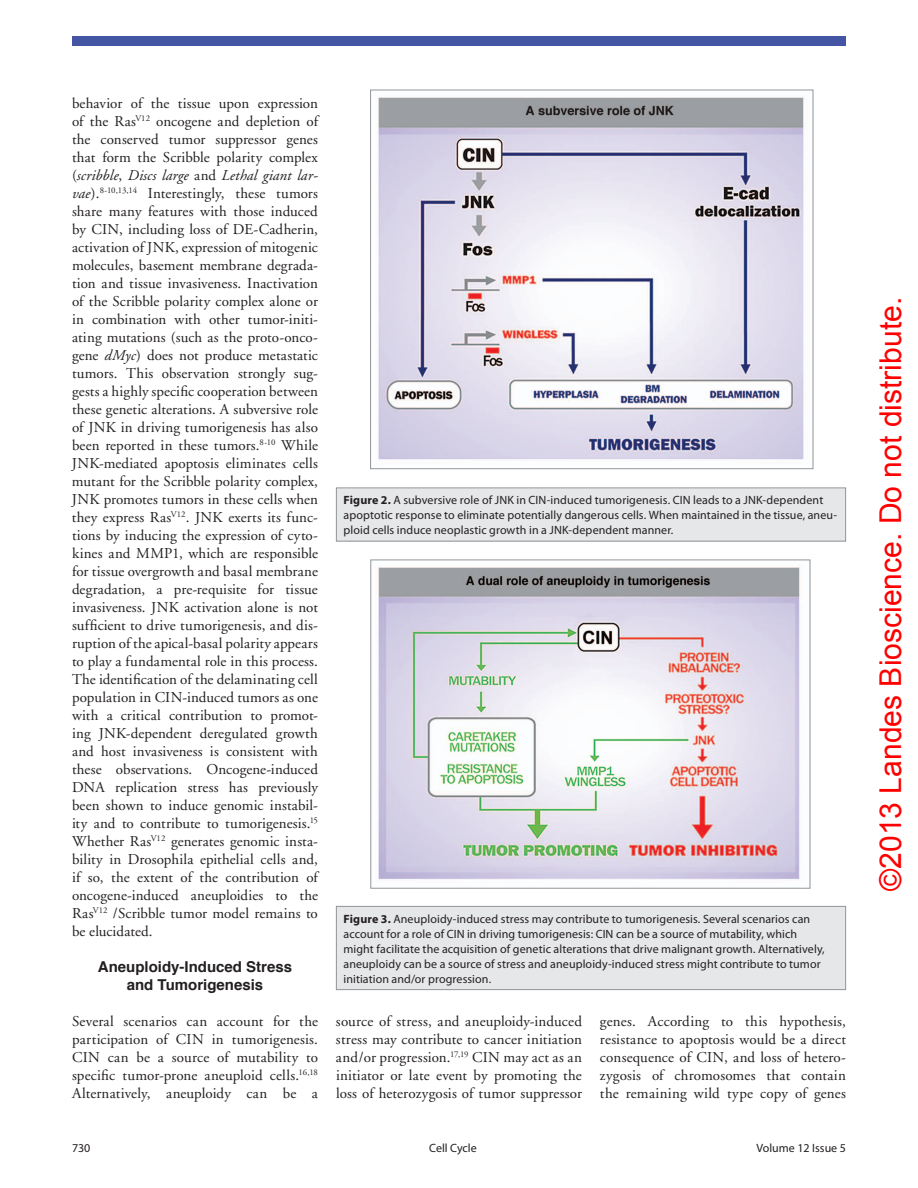
<style>
.page{position:relative;width:918px;height:1188px;background:#fff}
.page>*{position:absolute;margin:0;border:0;box-sizing:border-box;transform-origin:0 0}
.t1{font:30.15px "Arial";color:#f00}
.t2{font:15px/18px "Adobe Garamond";letter-spacing:.005em;color:#231f20;text-align:justify}
.t3{font:700 15px/18px "Helvetica";color:#231f20;text-align:center}
.t4{font:12px/15px "Myriad Pro";letter-spacing:.01em;color:#231f20}
.s1{font-style:italic}
.s2{font-weight:700}
</style>
<div class="page">
<div style="left:72px;top:36px;width:774px;height:10px;background:#4455a4"></div>
<div style="left:336px;top:488px;width:510px;height:53px;background:#e6e7e9"></div>
<div style="left:336px;top:488px;width:510px;height:54px;border:1px solid #939598"></div>
<img style="left:378px;top:567px;width:424px;height:313px">
<div style="left:370px;top:560px;width:440px;height:329px;border:1px solid #939598"></div>
<div style="left:336px;top:906px;width:510px;height:84px;background:#e6e7e9"></div>
<div style="left:336px;top:906px;width:510px;height:84px;border:1px solid #939598"></div>
<img style="left:378px;top:97px;width:428px;height:363px">
<p class="t2" style="left:72px;top:95px;width:248px">behavior of the tissue upon expression of the Ras<sup>V12</sup> oncogene and depletion of the conserved tumor suppressor genes that form the Scribble polarity complex (<span class="s1">scribble</span>, <span class="s1">Discs large</span> and <span class="s1">Lethal giant lar&shy;vae</span>).<sup>8-10,13,14</sup> Interestingly, these tumors share many features with those induced by CIN, including loss of DE-Cadherin, activation of JNK, expression of mitogenic molecules, basement membrane degrada&shy;tion and tissue invasiveness. Inactivation of the Scribble polarity complex alone or in combination with other tumor-initi&shy;ating mutations (such as the proto-onco&shy;gene <span class="s1">dMyc</span>) does not produce metastatic tumors. This observation strongly sug&shy;gests a highly specific cooperation between these genetic alterations. A subversive role of JNK in driving tumorigenesis has also been reported in these tumors.<sup>8-10</sup> While JNK-mediated apoptosis eliminates cells mutant for the Scribble polarity complex, JNK promotes tumors in these cells when they express Ras<sup>V12</sup>. JNK exerts its func&shy;tions by inducing the expression of cyto&shy;kines and MMP1, which are responsible for tissue overgrowth and basal membrane degradation, a pre-requisite for tissue invasiveness. JNK activation alone is not sufficient to drive tumorigenesis, and dis&shy;ruption of the apical-basal polarity appears to play a fundamental role in this process.<br>The identification of the delaminating cell population in CIN-induced tumors as one with a critical contribution to promot&shy;ing JNK-dependent deregulated growth and host invasiveness is consistent with these observations. Oncogene-induced DNA replication stress has previously been shown to induce genomic instabil&shy;ity and to contribute to tumorigenesis.<sup>15<br></sup>Whether Ras<sup>V12</sup> generates genomic insta&shy;bility in Drosophila epithelial cells and, if so, the extent of the contribution of oncogene-induced aneuploidies to the Ras<sup>V12</sup> /Scribble tumor model remains to be elucidated.</p>
<p class="t3" style="left:98px;top:958px;width:196px">Aneuploidy-Induced Stress and Tumorigenesis</p>
<p class="t2" style="left:72px;top:1013px;width:248px">Several scenarios can account for the participation of CIN in tumorigenesis.<br>CIN can be a source of mutability to specific tumor-prone aneuploid cells.<sup>16,18<br></sup>Alternatively, aneuploidy can be a</p>
<p class="t4" style="left:343px;top:492px;width:495px"><span class="s2">Figure 2.</span> A subversive role of JNK in CIN-induced tumorigenesis. CIN leads to a JNK-dependent apoptotic response to eliminate potentially dangerous cells. When maintained in the tissue, aneu&shy;ploid cells induce neoplastic growth in a JNK-dependent manner.</p>
<p class="t4" style="left:344px;top:911px;width:483px"><span class="s2">Figure 3.</span> Aneuploidy-induced stress may contribute to tumorigenesis. Several scenarios can account for a role of CIN in driving tumorigenesis: CIN can be a source of mutability, which might facilitate the acquisition of genetic alterations that drive malignant growth. Alternatively, aneuploidy can be a source of stress and aneuploidy-induced stress might contribute to tumor initiation and/or progression.</p>
<p class="t2" style="left:336px;top:1013px;width:248px">source of stress, and aneuploidy-induced stress may contribute to cancer initiation and/or progression.<sup>17,19</sup> CIN may act as an initiator or late event by promoting the loss of heterozygosis of tumor suppressor</p>
<p class="t2" style="left:600px;top:1013px;width:247px">genes. According to this hypothesis, resistance to apoptosis would be a direct consequence of CIN, and loss of hetero&shy;zygosis of chromosomes that contain the remaining wild type copy of genes</p>
<p class="t4" style="left:72px;top:1141px;width:20px">730</p>
<p class="t4" style="left:429px;top:1141px;width:49px">Cell Cycle</p>
<p class="t4" style="left:757px;top:1141px;width:91px">Volume 12 Issue 5</p>
<h1 class="t1" style="left:871px;top:891px;width:595px;rotate:-90deg">©2013 Landes Bioscience. Do not distribute.</h1>
</div>
